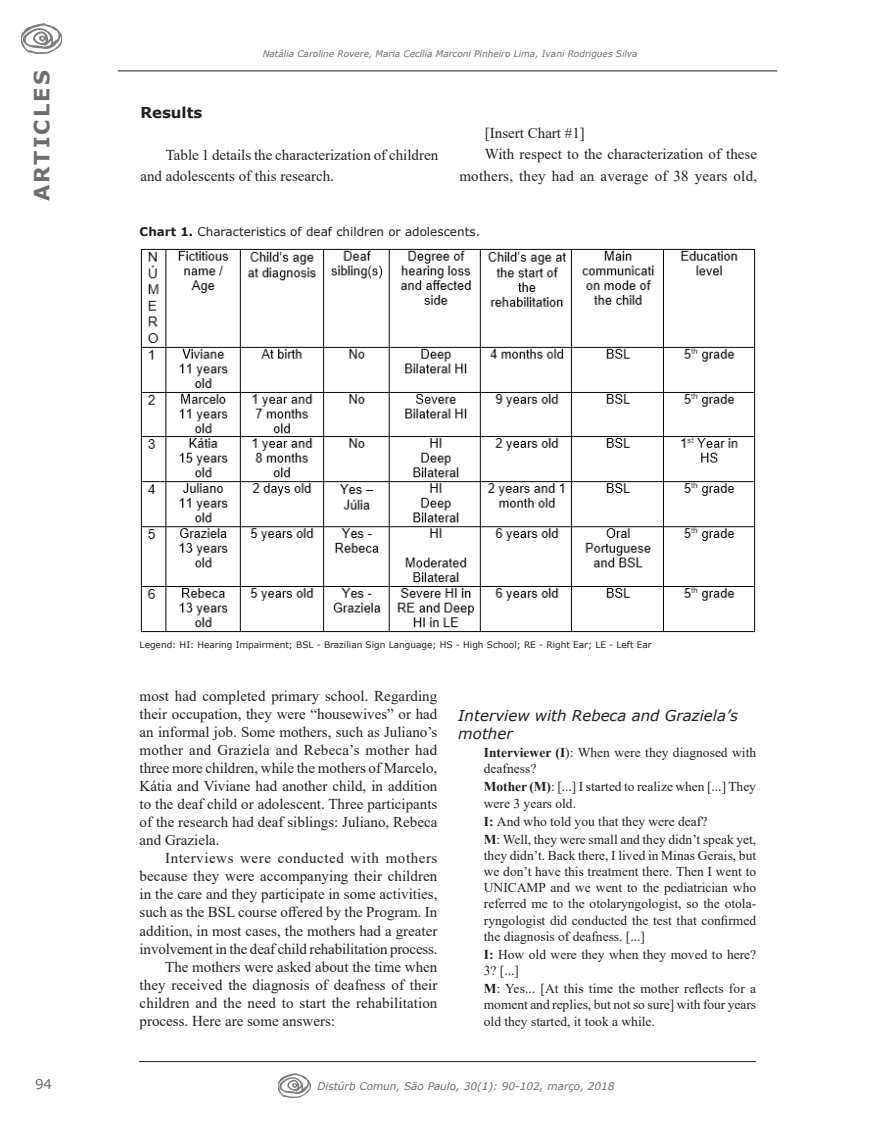
<style>
.page{position:relative;width:872px;height:1132px;background:#fff}
.page>*{position:absolute;margin:0;border:0;box-sizing:border-box;transform-origin:0 0}
.t1{font:700 21px "Verdana";letter-spacing:.1em;color:#6c6d70}
.Corpo_do_texto_ing{font:15px/18px "Times New Roman";color:#231f20;text-align:justify}
.Sub_nivel_2{font:italic 15px/18px "Verdana";color:#231f20}
.Sub_nivel_1{font:700 15px "Verdana";color:#231f20}
.Recuo{font:13.5px/16.2px "Times New Roman";color:#231f20}
.t2{font:13.5px "Verdana";color:#6c6d70}
.Tabelas_e_Gráficos{font:12px "Verdana";color:#231f20}
.t3{font:italic 10.5px "Verdana";color:#6c6d70}
.Legenda_grafico{font:9px "Verdana";color:#231f20}
.t4{font:italic 9px "Verdana";color:#6c6d70}
.s1{font-weight:700}
</style>
<div class="page">
<hr style="left:118px;top:70px;width:659px;height:1px;background:#231f20">
<img style="left:21px;top:24px;width:41px;height:29px">
<hr style="left:139px;top:1060px;width:617px;height:1px;background:#231f20">
<img style="left:278px;top:1073px;width:32px;height:23px">
<img style="left:140px;top:248px;width:616px;height:384px">
<h1 class="t1" style="left:27px;top:201px;width:132px;rotate:-90deg">ARTICLES</h1>
<p class="t4" style="left:263px;top:47px;width:376px">Natália Caroline Rovere, Maria Cecília Marconi Pinheiro Lima, Ivani Rodrigues Silva</p>
<p class="Sub_nivel_1" style="left:140px;top:102px;width:64px">Results</p>
<p class="Corpo_do_texto_ing" style="left:140px;top:144px;width:299px;line-height:20.7px;text-indent:26px">Table 1 details the characterization of children and adolescents of this research.</p>
<p class="Corpo_do_texto_ing" style="left:485px;top:123px;width:101px">[Insert Chart #1]</p>
<p class="Corpo_do_texto_ing" style="left:459px;top:143px;width:299px;line-height:21.3px;text-align:right">With respect to the characterization of these mothers, they had an average of 38 years old,</p>
<p class="Tabelas_e_Gráficos" style="left:140px;top:223px;width:342px"><span class="s1">Chart 1.</span> Characteristics of deaf children or adolescents.</p>
<p class="Legenda_grafico" style="left:140px;top:638px;width:513px">Legend: HI: Hearing Impairment; BSL - Brazilian Sign Language; HS - High School; RE - Right Ear; LE - Left Ear</p>
<p class="Corpo_do_texto_ing" style="left:140px;top:686px;width:299px">most had completed primary school. Regarding their occupation, they were “housewives” or had an informal job. Some mothers, such as Juliano’s mother and Graziela and Rebeca’s mother had three more children, while the mothers of Marcelo, Kátia and Viviane had another child, in addition to the deaf child or adolescent. Three participants of the research had deaf siblings: Juliano, Rebeca and Graziela.</p>
<p class="Corpo_do_texto_ing" style="left:140px;top:848px;width:299px;text-indent:26px">Interviews were conducted with mothers because they were accompanying their children in the care and they participate in some activities, such as the BSL course offered by the Program. In addition, in most cases, the mothers had a greater involvement in the deaf child rehabilitation process.</p>
<p class="Corpo_do_texto_ing" style="left:140px;top:956px;width:299px;text-indent:26px">The mothers were asked about the time when they received the diagnosis of deafness of their children and the need to start the rehabilitation process. Here are some answers:</p>
<p class="Sub_nivel_2" style="left:458px;top:706px;width:281px">Interview with Rebeca and Graziela’s mother</p>
<p class="Recuo" style="left:484px;top:743px;width:274px"><span class="s1">Interviewer (I</span>): When were they diagnosed with deafness?</p>
<p class="Recuo" style="left:484px;top:778px;width:274px"><span class="s1">Mother (M)</span>: [...] I started to realize when [...] They were 3 years old.</p>
<p class="Recuo" style="left:484px;top:812px;width:225px"><span class="s1">I:</span> And who told you that they were deaf?</p>
<p class="Recuo" style="left:484px;top:830px;width:274px;text-align:justify"><span class="s1">M</span>: Well, they were small and they didn’t speak yet, they didn’t. Back there, I lived in Minas Gerais, but we don’t have this treatment there. Then I went to UNICAMP and we went to the pediatrician who referred me to the otolaryngologist, so the otola&shy;ryngologist did conducted the test that confirmed the diagnosis of deafness. [...]</p>
<p class="Recuo" style="left:484px;top:945px;width:274px"><span class="s1">I:</span> How old were they when they moved to here?<br>3? [...]</p>
<p class="Recuo" style="left:484px;top:979px;width:274px;text-align:justify"><span class="s1">M</span>: Yes... [At this time the mother reflects for a moment and replies, but not so sure] with four years old they started, it took a while.</p>
<p class="t2" style="left:35px;top:1074px;width:19px">94</p>
<p class="t3" style="left:317px;top:1078px;width:299px">Distúrb Comun, São Paulo, 30(1): 90-102, março, 2018</p>
</div>
